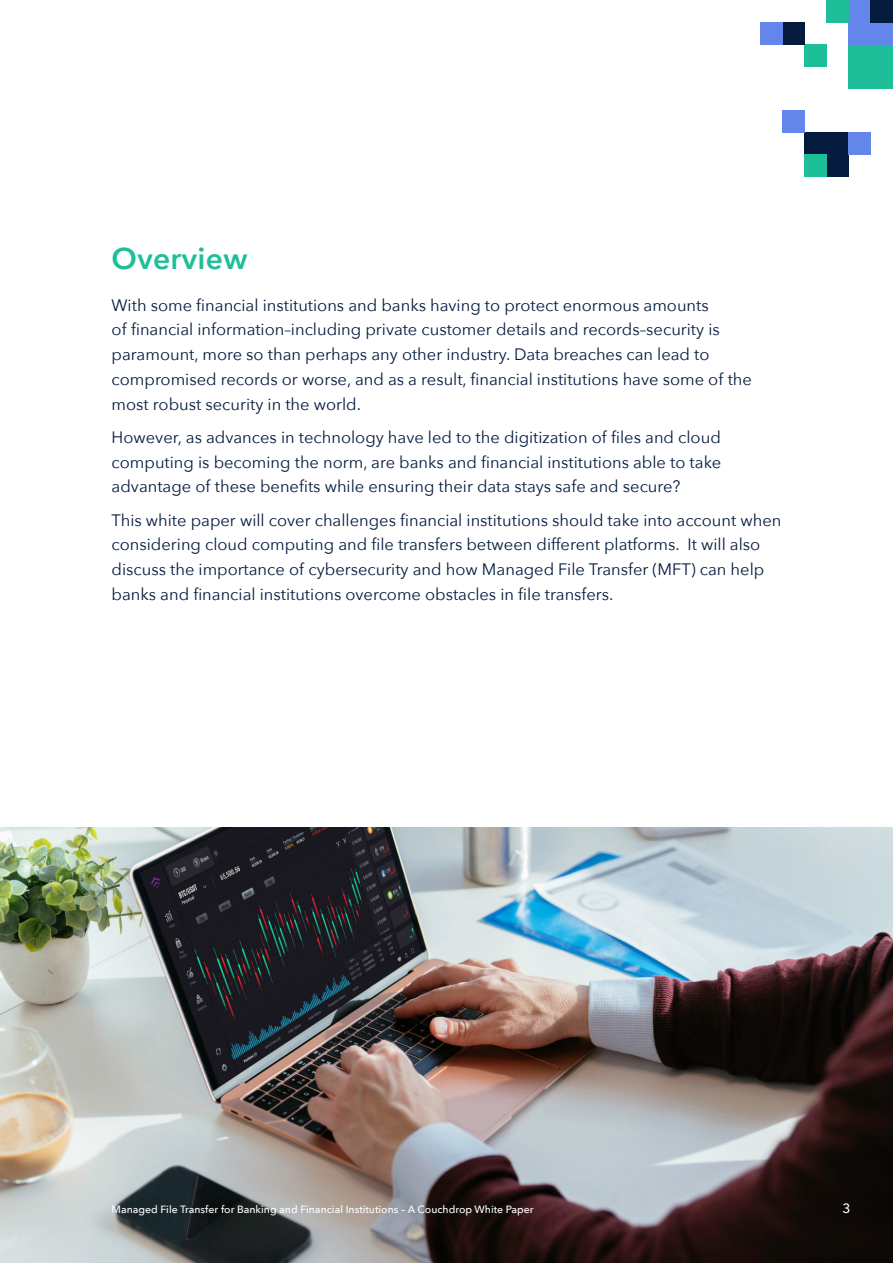
<style>
.page{position:relative;width:893px;height:1263px;background:#fff}
.page>*{position:absolute;margin:0;border:0;box-sizing:border-box;transform-origin:0 0}
.t1{font:600 30px "Avenir Next";letter-spacing:.01em;color:#1ebe99}
.t2{font:16.5px/24.8px "Avenir Next";color:#041b3e}
.t3{font:500 13.5px "Avenir Next";color:#fff}
.t4{font:500 10.5px "Avenir Next";color:#fff}
</style>
<div class="page">
<div style="left:849px;top:44px;width:44px;height:44px;background:#1ebe99"></div>
<div style="left:849px;top:0;width:44px;height:44px;background:#6485ea"></div>
<div style="left:804px;top:133px;width:45px;height:44px;background:#041b3e"></div>
<div style="left:871px;top:0;width:22px;height:22px;background:#041b3e"></div>
<div style="left:826px;top:0;width:23px;height:22px;background:#1ebe99"></div>
<div style="left:804px;top:44px;width:22px;height:22px;background:#1ebe99"></div>
<div style="left:804px;top:155px;width:22px;height:22px;background:#1ebe99"></div>
<div style="left:782px;top:111px;width:22px;height:22px;background:#6485ea"></div>
<div style="left:849px;top:133px;width:22px;height:22px;background:#6485ea"></div>
<div style="left:782px;top:22px;width:22px;height:22px;background:#041b3e"></div>
<div style="left:760px;top:22px;width:22px;height:22px;background:#6485ea"></div>
<img style="left:0;top:828px;width:893px;height:435px">
<h1 class="t1" style="left:112px;top:233px;width:137px">Overview</h1>
<p class="t2" style="left:112px;top:292px;width:642px">With some financial institutions and banks having to protect enormous amounts<br>of financial information–including private customer details and records–security is paramount, more so than perhaps any other industry. Data breaches can lead to compromised records or worse, and as a result, financial institutions have some of the most robust security in the world.</p>
<p class="t2" style="left:112px;top:424px;width:611px;text-align:justify">However, as advances in technology have led to the digitization of files and cloud computing is becoming the norm, are banks and financial institutions able to take advantage of these benefits while ensuring their data stays safe and secure?</p>
<p class="t2" style="left:112px;top:507px;width:671px">This white paper will cover challenges financial institutions should take into account when considering cloud computing and file transfers between different platforms. It will also discuss the importance of cybersecurity and how Managed File Transfer (MFT) can help banks and financial institutions overcome obstacles in file transfers.</p>
<p class="t4" style="left:112px;top:1200px;width:424px">Managed File Transfer for Banking and Financial Institutions – A Couchdrop White Paper</p>
<p class="t3" style="left:842px;top:1197px;width:10px">3</p>
</div>
